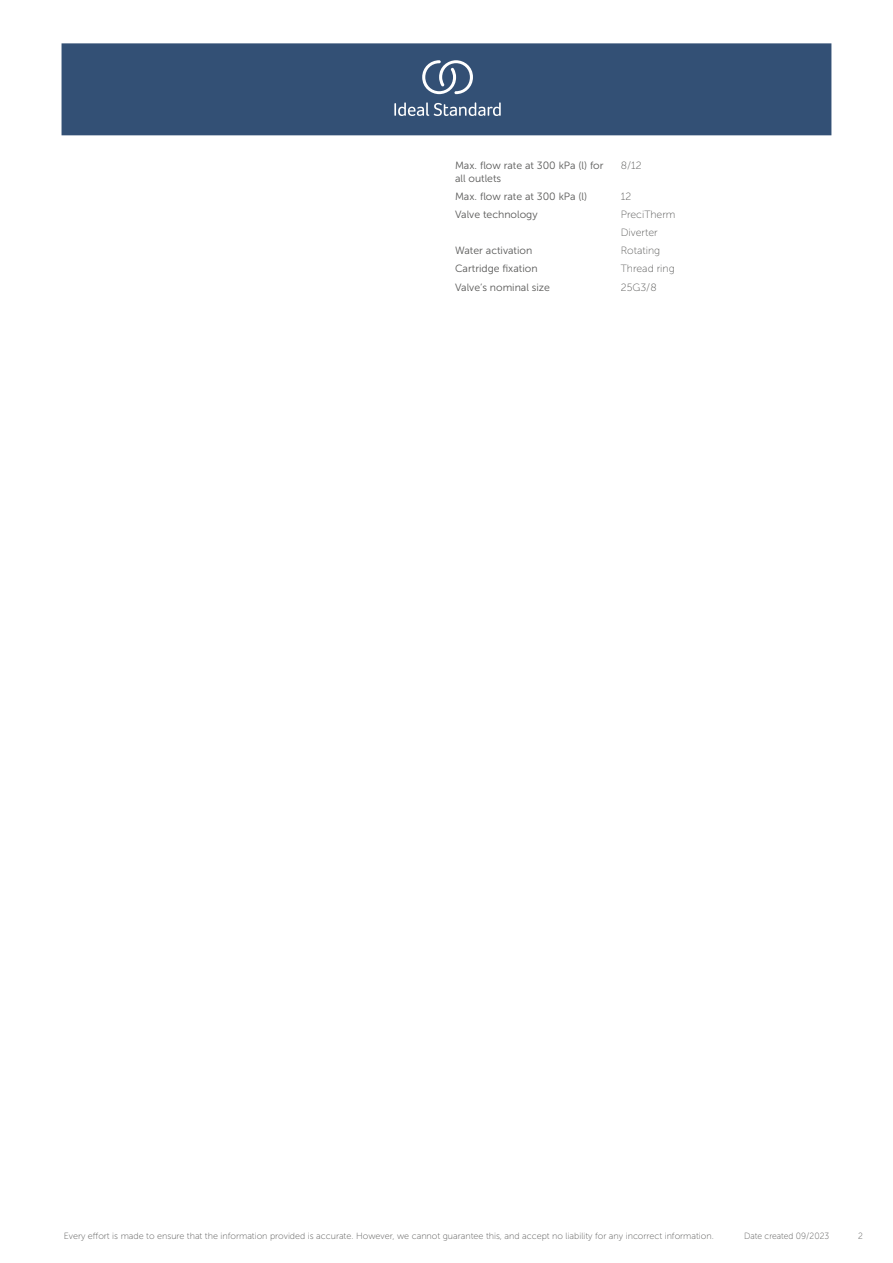
<style>
.page{position:relative;width:893px;height:1263px;background:#fff}
.page>*{position:absolute;margin:0;border:0;box-sizing:border-box;transform-origin:0 0}
.t1{font:10.5px/12.6px "Museo Sans 300";color:#575756}
.t2{font:10.5px/18.1px "Museo Sans 100";color:#575756}
.t3{font:9px "Museo Sans 100";color:#575756}
.t4{font:9px "Museo Sans 100";color:#575756;scale:.95 1}
</style>
<div class="page">
<div style="left:62px;top:43px;width:769px;height:92px;background:#335075"></div>
<svg style="left:394px;top:102px;width:107px;height:14px"></svg>
<svg style="left:422px;top:60px;width:51px;height:34px"></svg>
<p class="t1" style="left:455px;top:160px;width:150px">Max. flow rate at 300 kPa (l) for all outlets</p>
<p class="t2" style="left:621px;top:157px;width:22px">8/12</p>
<p class="t1" style="left:455px;top:190px;width:134px">Max. flow rate at 300 kPa (l)</p>
<p class="t2" style="left:621px;top:188px;width:12px">12</p>
<p class="t1" style="left:455px;top:208px;width:84px">Valve technology</p>
<p class="t2" style="left:621px;top:206px;width:56px">PreciTherm<br>Diverter</p>
<p class="t1" style="left:455px;top:245px;width:79px">Water activation</p>
<p class="t2" style="left:621px;top:242px;width:41px">Rotating</p>
<p class="t1" style="left:455px;top:263px;width:84px">Cartridge fixation</p>
<p class="t2" style="left:621px;top:260px;width:55px">Thread ring</p>
<p class="t1" style="left:455px;top:281px;width:97px">Valve‘s nominal size</p>
<p class="t2" style="left:621px;top:278px;width:37px">25G3/8</p>
<p class="t3" style="left:64px;top:1231px;width:652px">Every effort is made to ensure that the information provided is accurate. However, we cannot guarantee this, and accept no liability for any incorrect information.</p>
<p class="t4" style="left:744px;top:1231px;width:91px">Date created 09/2023</p>
<p class="t4" style="left:858px;top:1231px;width:7px">2</p>
</div>
